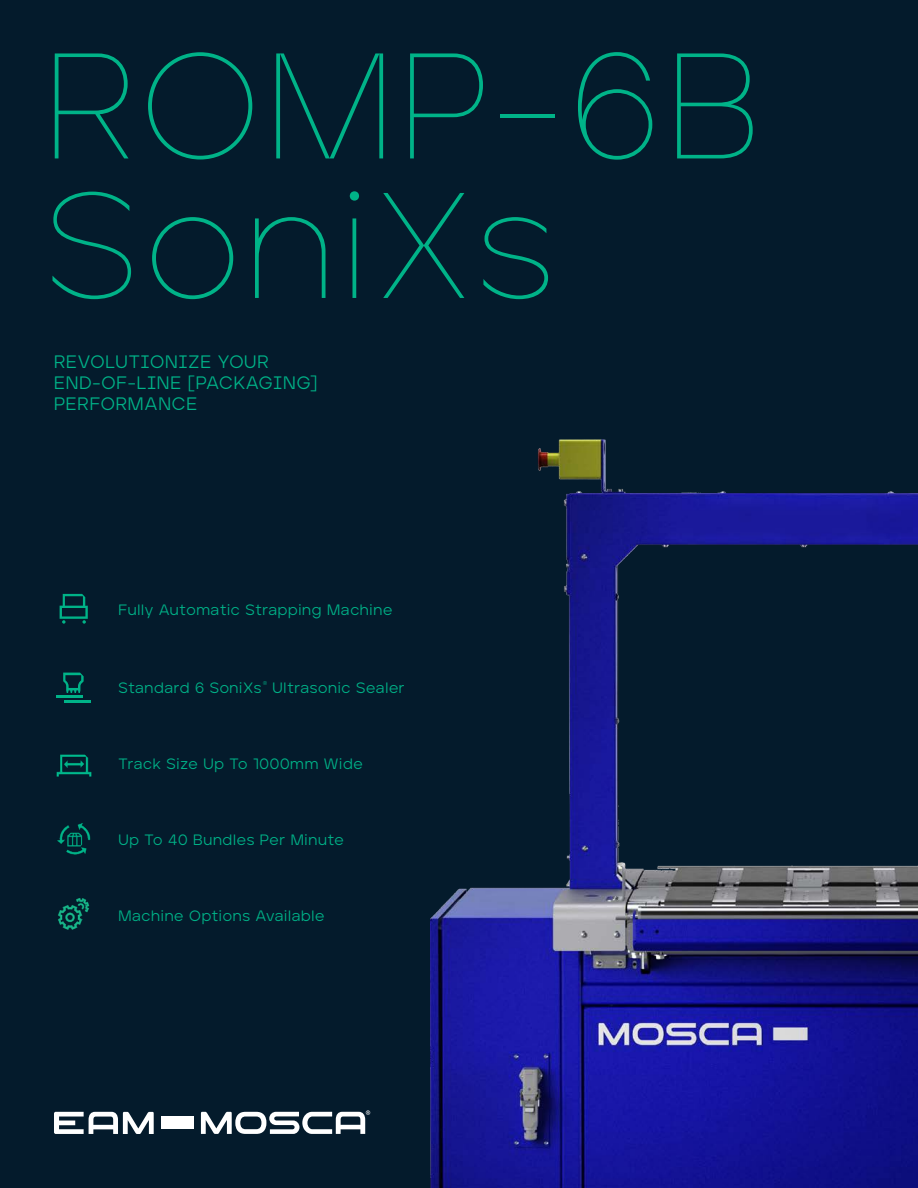
<style>
.page{position:relative;width:918px;height:1188px;background:#041b2c}
.page>*{position:absolute;margin:0;border:0;box-sizing:border-box;transform-origin:0 0}
.t1{font:100 150px/139.5px "Mosca Type";letter-spacing:.045em;color:#00b388}
.t2{font:18px/21px "Mosca Type";letter-spacing:.05em;color:#00b388}
.t3{font:15px "Mosca Type";letter-spacing:.05em;color:#00b388}
</style>
<div class="page">
<svg style="left:201px;top:1110px;width:169px;height:24px"></svg>
<div style="left:161px;top:1116px;width:33px;height:13px;background:#fff"></div>
<svg style="left:54px;top:1112px;width:100px;height:22px"></svg>
<img style="left:430px;top:439px;width:488px;height:749px">
<hr style="left:57px;top:695px;width:26px;height:3px;background:#00b388">
<hr style="left:64px;top:700px;width:27px;height:2px;background:#00b388">
<svg style="left:63px;top:673px;width:21px;height:20px"></svg>
<svg style="left:60px;top:594px;width:28px;height:30px"></svg>
<img style="left:56px;top:754px;width:36px;height:23px">
<img style="left:57px;top:823px;width:34px;height:32px">
<img style="left:58px;top:898px;width:32px;height:32px">
<h1 class="t1" style="left:45px;top:39px;width:716px">ROMP-6B<br>SoniXs</h1>
<p class="t2" style="left:54px;top:352px;width:265px">REVOLUTIONIZE YOUR<br>END-OF-LINE [PACKAGING]<br>PERFORMANCE</p>
<p class="t3" style="left:118px;top:601px;width:275px">Fully Automatic Strapping Machine</p>
<p class="t3" style="left:118px;top:679px;width:288px">Standard 6 SoniXs<sup>®</sup> Ultrasonic Sealer</p>
<p class="t3" style="left:118px;top:755px;width:246px">Track Size Up To 1000mm Wide</p>
<p class="t3" style="left:118px;top:831px;width:227px">Up To 40 Bundles Per Minute</p>
<p class="t3" style="left:118px;top:907px;width:208px">Machine Options Available</p>
</div>
